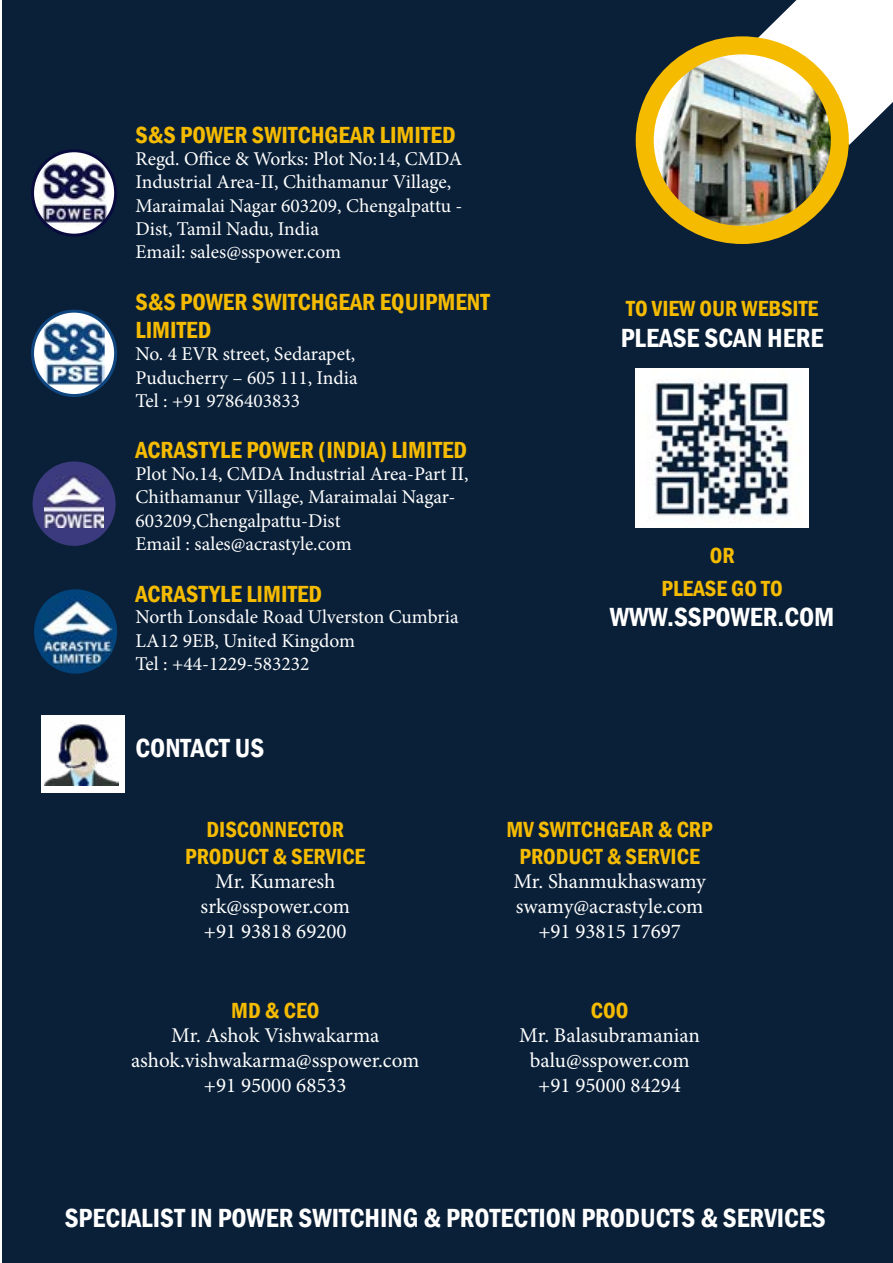
<style>
.page{position:relative;width:893px;height:1263px;background:#fff}
.page>*{position:absolute;margin:0;border:0;box-sizing:border-box;transform-origin:0 0}
.t1{font:600 condensed 27px "Franklin Gothic";color:#fff}
.t2{font:600 condensed 24px/28.8px "Franklin Gothic";color:#f5bb00}
.t3{font:600 condensed 22.5px/27px "Franklin Gothic";color:#f5bb00;text-align:center}
.t4{font:21px/25.2px "Minion Pro";color:#fff;text-align:center}
.t5{font:19.5px/23.4px "Minion Pro";color:#fff}
</style>
<div class="page">
<div style="left:2px;top:0;width:891px;height:1263px;background:#0a2038"></div>
<svg style="left:759px;top:0;width:134px;height:145px"></svg>
<img style="left:645px;top:45px;width:195px;height:190px">
<div style="left:636px;top:36px;width:213px;height:208px;border:18px solid #f5bb00;border-radius:50%"></div>
<img style="left:35px;top:153px;width:79px;height:79px">
<div style="left:31px;top:149px;width:86px;height:88px;border:3px solid #090b3e;border-radius:50%"></div>
<div style="left:34px;top:589px;width:83px;height:85px;background:#02437b;border-radius:50%"></div>
<img style="left:41px;top:596px;width:71px;height:71px">
<div style="left:33px;top:461px;width:83px;height:85px;background:#3b3a7e;border-radius:50%"></div>
<img style="left:44px;top:474px;width:60px;height:53px">
<svg style="left:33px;top:311px;width:83px;height:84px"></svg>
<img style="left:43px;top:321px;width:62px;height:65px">
<div style="left:31px;top:310px;width:86px;height:87px;border:3px solid #0f4680;border-radius:50%"></div>
<img style="left:636px;top:369px;width:173px;height:159px">
<div style="left:42px;top:715px;width:83px;height:77px;background:#fff"></div>
<img style="left:45px;top:722px;width:74px;height:64px">
<p class="t2" style="left:136px;top:120px;width:321px">S&amp;S POWER SWITCHGEAR LIMITED</p>
<p class="t5" style="left:136px;top:147px;width:328px">Regd. Office &amp; Works: Plot No:14, CMDA Industrial Area-II, Chithamanur Village, Maraimalai Nagar 603209, Chengalpattu - Dist, Tamil Nadu, India<br>Email: sales@sspower.com</p>
<p class="t2" style="left:136px;top:287px;width:356px">S&amp;S POWER SWITCHGEAR EQUIPMENT<br>LIMITED</p>
<p class="t5" style="left:136px;top:342px;width:224px;text-align:justify">No. 4 EVR street, Sedarapet, Puducherry – 605 111, India Tel : +91 9786403833</p>
<p class="t2" style="left:136px;top:435px;width:333px">ACRASTYLE POWER (INDIA) LIMITED</p>
<p class="t5" style="left:136px;top:462px;width:335px">Plot No.14, CMDA Industrial Area-Part II, Chithamanur Village, Maraimalai Nagar-603209,Chengalpattu-Dist<br>Email : sales@acrastyle.com</p>
<p class="t2" style="left:136px;top:579px;width:188px">ACRASTYLE LIMITED</p>
<p class="t5" style="left:136px;top:606px;width:325px">North Lonsdale Road Ulverston Cumbria<br>LA12 9EB, United Kingdom<br>Tel : +44-1229-583232</p>
<p class="t3" style="left:626px;top:295px;width:194px">TO VIEW OUR WEBSITE</p>
<h1 class="t1" style="left:621px;top:320px;width:204px">PLEASE SCAN HERE</h1>
<p class="t3" style="left:661px;top:539px;width:123px;line-height:32.4px">OR<br>PLEASE GO TO</p>
<h1 class="t1" style="left:610px;top:599px;width:226px">WWW.SSPOWER.COM</h1>
<h1 class="t1" style="left:136px;top:730px;width:130px">CONTACT US</h1>
<p class="t3" style="left:185px;top:816px;width:182px">DISCONNECTOR<br>PRODUCT &amp; SERVICE</p>
<p class="t4" style="left:201px;top:868px;width:151px">Mr. Kumaresh srk@sspower.com +91 93818 69200</p>
<p class="t3" style="left:231px;top:996px;width:90px">MD &amp; CEO</p>
<p class="t4" style="left:131px;top:1022px;width:290px">Mr. Ashok Vishwakarma ashok.vishwakarma@sspower.com +91 95000 68533</p>
<p class="t3" style="left:507px;top:816px;width:208px">MV SWITCHGEAR &amp; CRP<br>PRODUCT &amp; SERVICE</p>
<p class="t4" style="left:513px;top:868px;width:194px">Mr. Shanmukhaswamy swamy@acrastyle.com +91 93815 17697</p>
<p class="t3" style="left:591px;top:996px;width:39px">COO</p>
<p class="t4" style="left:519px;top:1022px;width:182px">Mr. Balasubramanian balu@sspower.com +91 95000 84294</p>
<h1 class="t1" style="left:65px;top:1200px;width:762px">SPECIALIST IN POWER SWITCHING &amp; PROTECTION PRODUCTS &amp; SERVICES</h1>
</div>
